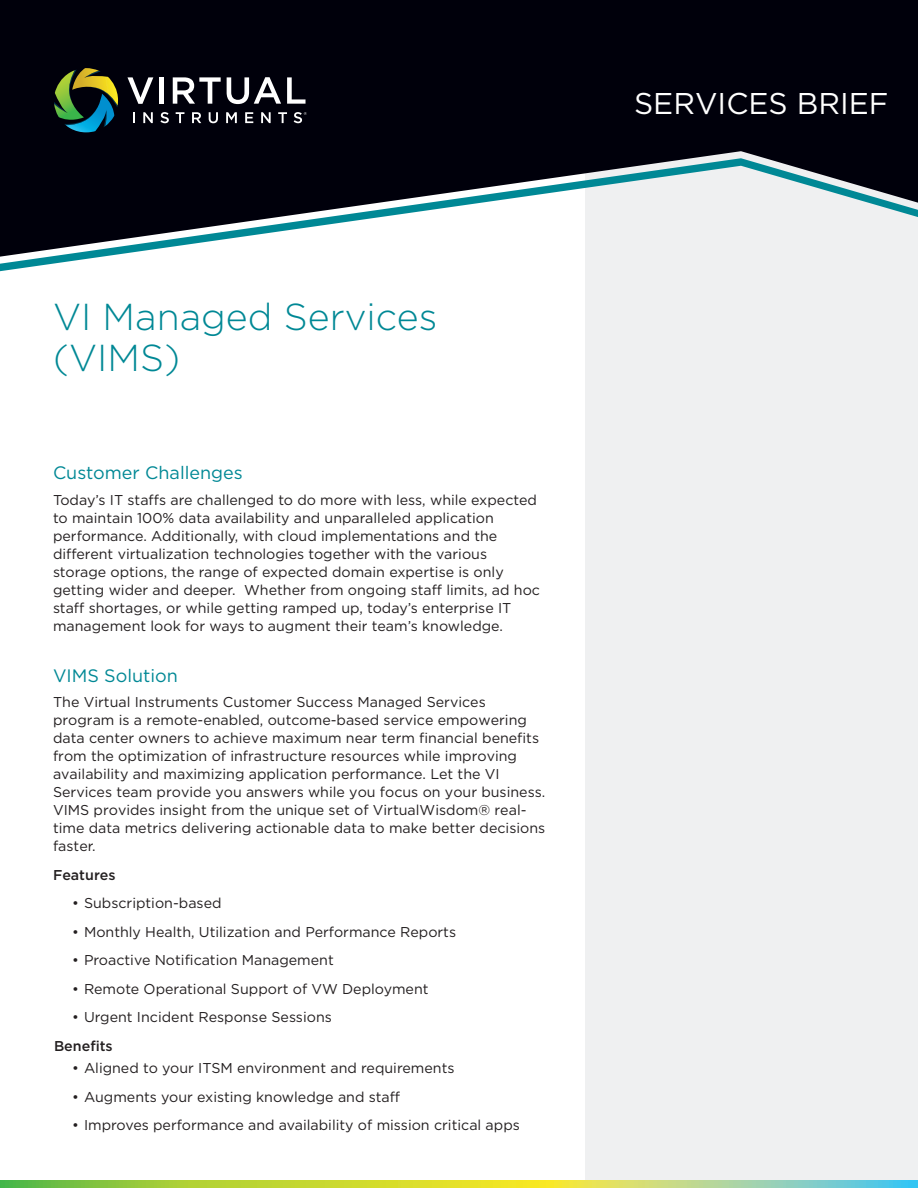
<style>
.page{position:relative;width:918px;height:1188px;background:#fff}
.page>*{position:absolute;margin:0;border:0;box-sizing:border-box;transform-origin:0 0}
.Bullet_Heading{font:300 37.5px/40.5px "Gotham";color:#008895}
.Document_Type_Title{font:30px "Gotham";color:#fff}
.Bullet_Heading-2{font:18px "Gotham";color:#008895}
.Bullet_Heading-3{font:14.25px/18px "Gotham";color:#231f20}
.Bullet_Heading-4{font:500 14.25px "Gotham";color:#231f20}
</style>
<div class="page">
<div style="left:585px;top:0;width:333px;height:1188px;background:#eff0f1"></div>
<svg style="left:0;top:1180px;width:918px;height:8px;background:#afd45e"></svg>
<div style="left:0;top:0;width:918px;height:158px;background:#00000b"></div>
<svg style="left:0;top:158px;width:918px;height:114px"></svg>
<svg style="left:127px;top:77px;width:26px;height:27px"></svg>
<hr style="left:160px;top:77px;width:4px;height:27px;background:#fff">
<svg style="left:173px;top:77px;width:48px;height:27px"></svg>
<svg style="left:227px;top:77px;width:54px;height:27px"></svg>
<svg style="left:287px;top:77px;width:19px;height:27px"></svg>
<svg style="left:133px;top:112px;width:2px;height:11px"></svg>
<svg style="left:143px;top:112px;width:10px;height:11px"></svg>
<svg style="left:160px;top:112px;width:9px;height:11px"></svg>
<svg style="left:176px;top:112px;width:8px;height:11px"></svg>
<svg style="left:192px;top:112px;width:9px;height:11px"></svg>
<svg style="left:209px;top:112px;width:9px;height:11px"></svg>
<svg style="left:226px;top:112px;width:11px;height:11px"></svg>
<svg style="left:245px;top:112px;width:8px;height:11px"></svg>
<svg style="left:261px;top:112px;width:10px;height:11px"></svg>
<svg style="left:278px;top:112px;width:9px;height:11px"></svg>
<svg style="left:294px;top:112px;width:13px;height:11px"></svg>
<svg style="left:54px;top:68px;width:64px;height:64px;background:#38593a"></svg>
<p class="Bullet_Heading" style="left:53px;top:296px;width:386px">VI Managed Services (VIMS)</p>
<p class="Bullet_Heading-2" style="left:53px;top:463px;width:191px">Customer Challenges</p>
<p class="Bullet_Heading-3" style="left:53px;top:490px;width:489px">Today’s IT staffs are challenged to do more with less, while expected to maintain 100% data availability and unparalleled application performance. Additionally, with cloud implementations and the different virtualization technologies together with the various storage options, the range of expected domain expertise is only getting wider and deeper. Whether from ongoing staff limits, ad hoc staff shortages, or while getting ramped up, today’s enterprise IT management look for ways to augment their team’s knowledge.</p>
<p class="Bullet_Heading-2" style="left:53px;top:665px;width:126px">VIMS Solution</p>
<p class="Bullet_Heading-3" style="left:53px;top:693px;width:494px">The Virtual Instruments Customer Success Managed Services program is a remote-enabled, outcome-based service empowering data center owners to achieve maximum near term financial benefits from the optimization of infrastructure resources while improving availability and maximizing application performance. Let the VI Services team provide you answers while you focus on your business.<br>VIMS provides insight from the unique set of VirtualWisdom® real&shy;time data metrics delivering actionable data to make better decisions faster.</p>
<p class="Bullet_Heading-4" style="left:53px;top:867px;width:64px">Features</p>
<p class="Bullet_Heading-3" style="left:72px;top:894px;width:151px">• Subscription-based</p>
<p class="Bullet_Heading-3" style="left:72px;top:922px;width:386px">• Monthly Health, Utilization and Performance Reports</p>
<p class="Bullet_Heading-3" style="left:72px;top:951px;width:263px">• Proactive Notification Management</p>
<p class="Bullet_Heading-3" style="left:72px;top:979px;width:358px">• Remote Operational Support of VW Deployment</p>
<p class="Bullet_Heading-3" style="left:72px;top:1008px;width:261px">• Urgent Incident Response Sessions</p>
<p class="Bullet_Heading-4" style="left:54px;top:1037px;width:60px">Benefits</p>
<p class="Bullet_Heading-3" style="left:72px;top:1059px;width:384px">• Aligned to your ITSM environment and requirements</p>
<p class="Bullet_Heading-3" style="left:72px;top:1087px;width:330px">• Augments your existing knowledge and staff</p>
<p class="Bullet_Heading-3" style="left:72px;top:1116px;width:449px">• Improves performance and availability of mission critical apps</p>
<p class="Document_Type_Title" style="left:634px;top:86px;width:256px">SERVICES BRIEF</p>
</div>
